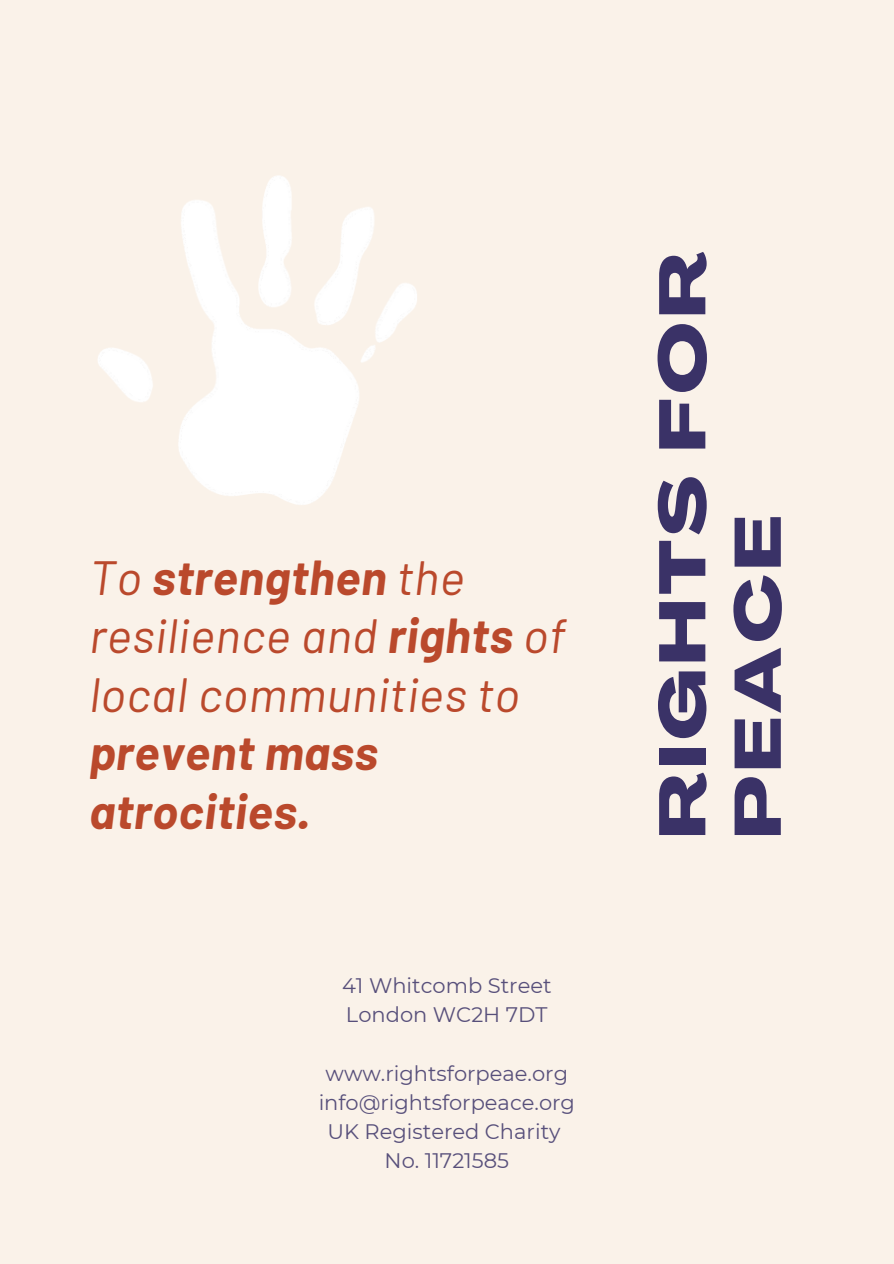
<style>
.page{position:relative;width:894px;height:1264px;background:#fff}
.page>*{position:absolute;margin:0;border:0;box-sizing:border-box;transform-origin:0 0}
.t1{font:800 64.5px/75.4px "Agrandir Grand";letter-spacing:.07em;color:#3a3267}
.t2{font:italic 48px/58.5px "Barlow";letter-spacing:.01em;color:#ba492c}
.t3{font:italic 700 48px/58.5px "Barlow";letter-spacing:.01em;color:#ba492c}
.t4{font:21px/29.2px "Montserrat";color:#3a3267}
.s1{font-weight:700}
</style>
<div class="page">
<div style="left:0;top:0;width:893px;height:1263px;background:#faf2e9"></div>
<img style="left:98px;top:175px;width:319px;height:330px">
<h2 class="t2" style="left:89px;top:546px;width:477px">To <span class="s1">strengthen</span> the resilience and <span class="s1">rights</span> of local communities to</h2>
<h2 class="t3" style="left:89px;top:721px;width:290px">prevent mass atrocities.</h2>
<p class="t4" style="left:342px;top:970px;width:211px">41 Whitcomb Street<br>London WC2H 7DT</p>
<p class="t4" style="left:318px;top:1058px;width:258px;text-align:center">www.rightsforpeae.org info@rightsforpeace.org<br>UK Registered Charity<br>No. 11721585</p>
<h1 class="t1" style="left:651px;top:838px;width:588px;rotate:-90deg">RIGHTS FOR<br>PEACE</h1>
</div>
